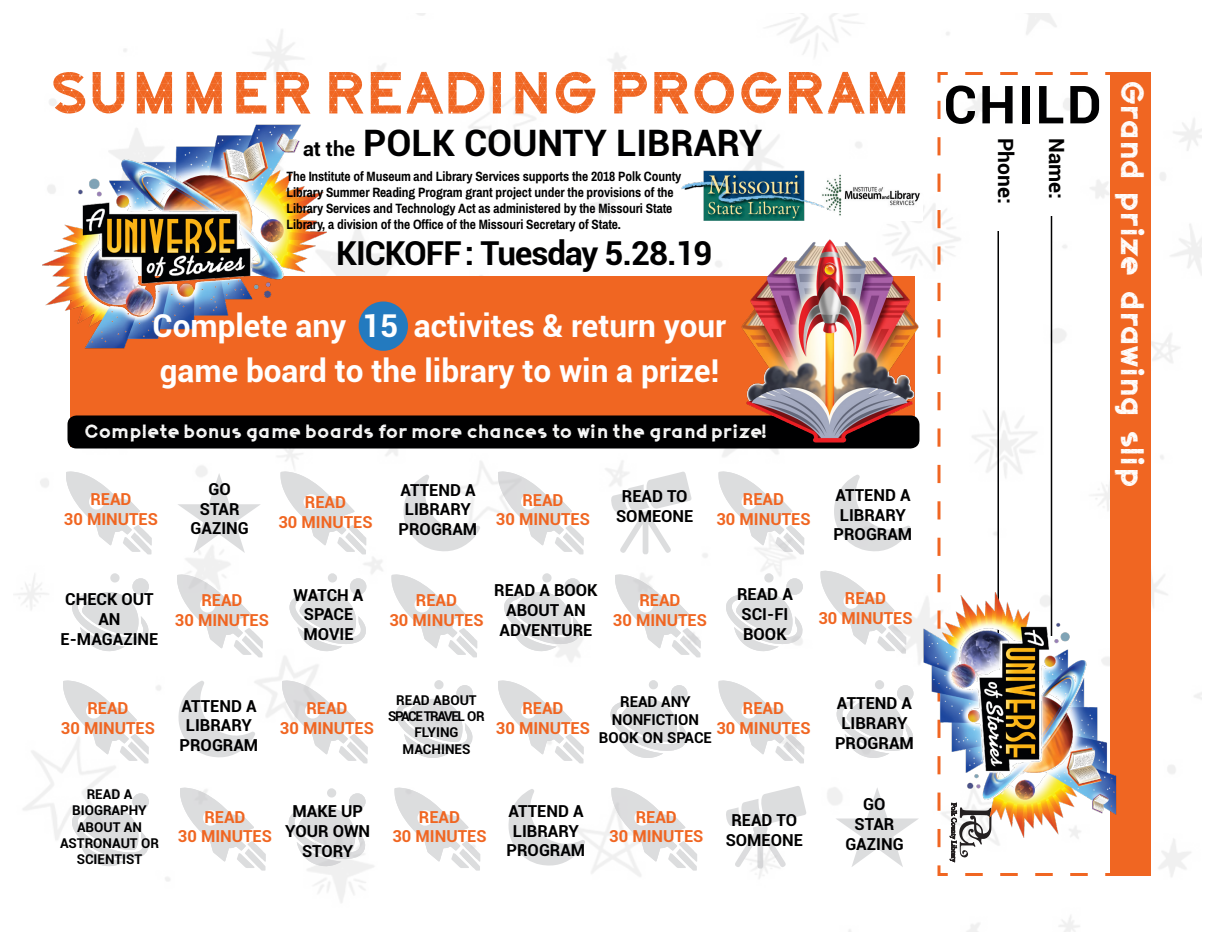
<style>
.page{position:relative;width:1215px;height:945px;background:#fff}
.page>*{position:absolute;margin:0;border:0;box-sizing:border-box;transform-origin:0 0}
.t1{font:60.3px "Space";letter-spacing:.1em;color:#f06622}
.t2{font:700 52.5px "Roboto";letter-spacing:.04em;color:#000001}
.t3{font:700 36.45px "Roboto";color:#000001}
.t4{font:700 33px "Roboto";letter-spacing:-.03em;color:#000001}
.t5{font:33px "Space";letter-spacing:.08em;color:#fff}
.t6{font:700 31.5px/45px "Roboto";color:#fff}
.t7{font:700 21px "Roboto";color:#000001}
.t8{font:19.5px "Space";letter-spacing:.105em;color:#fff}
.t9{font:700 16.5px/19.8px "Roboto";color:#000001;text-align:center}
.t10{font:700 16.5px "Roboto";color:#f06622}
.t11{font:700 15px/18px "Roboto";color:#000001;text-align:center}
.t12{font:700 13.5px/16.2px "Archivo Narrow";letter-spacing:-.01em;color:#000001}
.t13{font:700 13.5px/16.2px "Roboto";color:#000001;text-align:center}
.s1{font-size:20.25px}
</style>
<div class="page">
<img style="left:14px;top:14px;width:1188px;height:918px">
<svg style="left:504px;top:573px;width:77px;height:80px"></svg>
<div style="left:564px;top:578px;width:17px;height:17px;background:#dcddde;border-radius:50%"></div>
<svg style="left:289px;top:573px;width:78px;height:80px"></svg>
<div style="left:350px;top:578px;width:16px;height:17px;background:#dcddde;border-radius:50%"></div>
<svg style="left:72px;top:573px;width:77px;height:80px"></svg>
<div style="left:132px;top:578px;width:17px;height:17px;background:#dcddde;border-radius:50%"></div>
<svg style="left:726px;top:573px;width:77px;height:80px"></svg>
<div style="left:786px;top:578px;width:17px;height:17px;background:#dcddde;border-radius:50%"></div>
<svg style="left:837px;top:680px;width:77px;height:79px"></svg>
<div style="left:897px;top:685px;width:17px;height:17px;background:#dcddde;border-radius:50%"></div>
<svg style="left:610px;top:680px;width:78px;height:79px"></svg>
<div style="left:671px;top:685px;width:16px;height:17px;background:#dcddde;border-radius:50%"></div>
<svg style="left:396px;top:680px;width:77px;height:79px"></svg>
<div style="left:456px;top:685px;width:17px;height:17px;background:#dcddde;border-radius:50%"></div>
<svg style="left:289px;top:788px;width:77px;height:80px"></svg>
<div style="left:349px;top:793px;width:17px;height:17px;background:#dcddde;border-radius:50%"></div>
<svg style="left:72px;top:788px;width:77px;height:80px"></svg>
<div style="left:132px;top:793px;width:17px;height:17px;background:#dcddde;border-radius:50%"></div>
<svg style="left:726px;top:786px;width:81px;height:83px"></svg>
<svg style="left:611px;top:472px;width:81px;height:82px"></svg>
<svg style="left:177px;top:473px;width:84px;height:80px"></svg>
<svg style="left:836px;top:787px;width:83px;height:80px"></svg>
<svg style="left:402px;top:475px;width:78px;height:78px"></svg>
<svg style="left:833px;top:475px;width:78px;height:78px"></svg>
<svg style="left:177px;top:681px;width:78px;height:78px"></svg>
<svg style="left:507px;top:789px;width:78px;height:78px"></svg>
<svg style="left:936px;top:71px;width:216px;height:807px"></svg>
<svg style="left:950px;top:837px;width:41px;height:25px"></svg>
<div style="left:1110px;top:72px;width:40px;height:804px;background:#f06622"></div>
<hr style="left:1051px;top:216px;width:1px;height:420px;background:#000001">
<hr style="left:998px;top:231px;width:1px;height:405px;background:#000001">
<svg style="left:66px;top:472px;width:86px;height:83px"></svg>
<div style="left:89px;top:494px;width:15px;height:16px;background:#fff;border-radius:50%"></div>
<svg style="left:820px;top:571px;width:86px;height:83px"></svg>
<div style="left:843px;top:593px;width:16px;height:16px;background:#fff;border-radius:50%"></div>
<svg style="left:280px;top:472px;width:86px;height:83px"></svg>
<div style="left:303px;top:494px;width:16px;height:16px;background:#fff;border-radius:50%"></div>
<svg style="left:498px;top:472px;width:86px;height:83px"></svg>
<div style="left:521px;top:494px;width:15px;height:16px;background:#fff;border-radius:50%"></div>
<svg style="left:718px;top:472px;width:86px;height:83px"></svg>
<div style="left:741px;top:494px;width:16px;height:16px;background:#fff;border-radius:50%"></div>
<div style="left:70px;top:276px;width:845px;height:171px;background:#f06622"></div>
<img style="left:42px;top:118px;width:285px;height:238px">
<div style="left:68px;top:416px;width:852px;height:32px;background:#000001;border-radius:9px"></div>
<div style="left:359px;top:302px;width:49px;height:49px;background:#237abf;border-radius:50%"></div>
<img style="left:831px;top:170px;width:91px;height:51px">
<img style="left:680px;top:170px;width:151px;height:51px">
<img style="left:918px;top:592px;width:199px;height:245px">
<img style="left:734px;top:234px;width:192px;height:215px">
<svg style="left:177px;top:574px;width:86px;height:83px"></svg>
<div style="left:200px;top:597px;width:15px;height:16px;background:#fff;border-radius:50%"></div>
<svg style="left:391px;top:574px;width:86px;height:83px"></svg>
<div style="left:414px;top:597px;width:16px;height:16px;background:#fff;border-radius:50%"></div>
<svg style="left:615px;top:574px;width:86px;height:83px"></svg>
<div style="left:638px;top:597px;width:15px;height:16px;background:#fff;border-radius:50%"></div>
<svg style="left:498px;top:681px;width:86px;height:83px"></svg>
<div style="left:521px;top:703px;width:15px;height:16px;background:#fff;border-radius:50%"></div>
<svg style="left:282px;top:681px;width:86px;height:83px"></svg>
<div style="left:305px;top:703px;width:15px;height:16px;background:#fff;border-radius:50%"></div>
<svg style="left:63px;top:681px;width:86px;height:83px"></svg>
<div style="left:86px;top:703px;width:15px;height:16px;background:#fff;border-radius:50%"></div>
<svg style="left:718px;top:681px;width:86px;height:83px"></svg>
<div style="left:741px;top:703px;width:16px;height:16px;background:#fff;border-radius:50%"></div>
<svg style="left:611px;top:788px;width:86px;height:83px"></svg>
<div style="left:634px;top:810px;width:16px;height:16px;background:#fff;border-radius:50%"></div>
<svg style="left:394px;top:788px;width:86px;height:83px"></svg>
<div style="left:417px;top:810px;width:16px;height:16px;background:#fff;border-radius:50%"></div>
<svg style="left:180px;top:788px;width:86px;height:83px"></svg>
<div style="left:203px;top:810px;width:15px;height:16px;background:#fff;border-radius:50%"></div>
<p class="t1" style="left:53px;top:53px;width:855px">SUM M ER READI NG PROGRAM</p>
<p class="t3" style="left:303px;top:118px;width:461px"><span class="s1">at the</span> POLK COUNTY LIBRARY</p>
<p class="t12" style="left:286px;top:168px;width:396px">The Institute of Museum and Library Services supports the 2018 Polk County Library Summer Reading Program grant project under the provisions of the Library Services and Technology Act as administered by the Missouri State Library, a division of the Office of the Missouri Secretary of State.</p>
<p class="t4" style="left:336px;top:230px;width:378px">KICKOFF : Tuesday 5.28.19</p>
<p class="t6" style="left:153px;top:302px;width:575px">Complete any 15 activites &amp; return your game board to the library to win a prize!</p>
<p class="t8" style="left:86px;top:418px;width:682px">Complete bonus game boards for more chances to win the grand prize!</p>
<p class="t10" style="left:90px;top:487px;width:43px">READ</p>
<p class="t10" style="left:64px;top:507px;width:96px">30 MINUTES</p>
<p class="t9" style="left:209px;top:478px;width:24px">GO</p>
<p class="t9" style="left:200px;top:498px;width:41px">STAR</p>
<p class="t9" style="left:191px;top:518px;width:60px">GAZING</p>
<p class="t10" style="left:305px;top:490px;width:43px">READ</p>
<p class="t10" style="left:278px;top:510px;width:96px">30 MINUTES</p>
<p class="t9" style="left:399px;top:479px;width:80px">ATTEND A<br>LIBRARY<br>PROGRAM</p>
<p class="t10" style="left:522px;top:488px;width:43px">READ</p>
<p class="t10" style="left:496px;top:508px;width:96px">30 MINUTES</p>
<p class="t9" style="left:622px;top:486px;width:67px">READ TO</p>
<p class="t9" style="left:616px;top:506px;width:79px">SOMEONE</p>
<p class="t10" style="left:743px;top:487px;width:43px">READ</p>
<p class="t10" style="left:716px;top:507px;width:96px">30 MINUTES</p>
<p class="t9" style="left:834px;top:484px;width:80px">ATTEND A<br>LIBRARY<br>PROGRAM</p>
<p class="t9" style="left:65px;top:589px;width:90px">CHECK OUT</p>
<p class="t9" style="left:61px;top:608px;width:99px">AN<br>E-MAGAZINE</p>
<p class="t10" style="left:201px;top:589px;width:43px">READ</p>
<p class="t10" style="left:175px;top:608px;width:96px">30 MINUTES</p>
<p class="t9" style="left:294px;top:584px;width:71px">WATCH A</p>
<p class="t9" style="left:304px;top:604px;width:51px">SPACE</p>
<p class="t9" style="left:303px;top:624px;width:52px">MOVIE</p>
<p class="t10" style="left:416px;top:589px;width:43px">READ</p>
<p class="t10" style="left:389px;top:608px;width:96px">30 MINUTES</p>
<p class="t9" style="left:494px;top:580px;width:105px">READ A BOOK<br>ABOUT AN<br>ADVENTURE</p>
<p class="t10" style="left:639px;top:589px;width:43px">READ</p>
<p class="t10" style="left:613px;top:608px;width:96px">30 MINUTES</p>
<p class="t9" style="left:737px;top:584px;width:57px">READ A</p>
<p class="t9" style="left:742px;top:603px;width:48px">SCI-FI</p>
<p class="t9" style="left:743px;top:623px;width:45px">BOOK</p>
<p class="t10" style="left:845px;top:586px;width:43px">READ</p>
<p class="t10" style="left:818px;top:606px;width:96px">30 MINUTES</p>
<p class="t10" style="left:87px;top:696px;width:43px">READ</p>
<p class="t10" style="left:61px;top:716px;width:96px">30 MINUTES</p>
<p class="t13" style="left:87px;top:786px;width:47px">READ A</p>
<p class="t13" style="left:72px;top:802px;width:76px">BIOGRAPHY<br>ABOUT AN</p>
<p class="t13" style="left:60px;top:834px;width:100px">ASTRONAUT OR<br>SCIENTIST</p>
<p class="t13" style="left:388px;top:692px;width:98px">READ ABOUT<br>SPACE TRAVEL OR<br>FLYING</p>
<p class="t13" style="left:403px;top:740px;width:69px">MACHINES</p>
<p class="t11" style="left:599px;top:693px;width:114px">READ ANY<br>NONFICTION<br>BOOK ON SPACE</p>
<p class="t9" style="left:180px;top:695px;width:80px">ATTEND A<br>LIBRARY<br>PROGRAM</p>
<p class="t9" style="left:835px;top:693px;width:80px">ATTEND A<br>LIBRARY<br>PROGRAM</p>
<p class="t10" style="left:306px;top:696px;width:43px">READ</p>
<p class="t10" style="left:280px;top:716px;width:96px">30 MINUTES</p>
<p class="t10" style="left:522px;top:696px;width:43px">READ</p>
<p class="t10" style="left:496px;top:716px;width:96px">30 MINUTES</p>
<p class="t10" style="left:743px;top:696px;width:43px">READ</p>
<p class="t10" style="left:716px;top:716px;width:96px">30 MINUTES</p>
<p class="t10" style="left:204px;top:805px;width:43px">READ</p>
<p class="t10" style="left:178px;top:825px;width:96px">30 MINUTES</p>
<p class="t9" style="left:285px;top:801px;width:87px">MAKE UP<br>YOUR OWN<br>STORY</p>
<p class="t10" style="left:419px;top:805px;width:43px">READ</p>
<p class="t10" style="left:392px;top:825px;width:96px">30 MINUTES</p>
<p class="t9" style="left:508px;top:800px;width:77px">ATTEND A</p>
<p class="t9" style="left:507px;top:820px;width:80px">LIBRARY<br>PROGRAM</p>
<p class="t10" style="left:636px;top:805px;width:43px">READ</p>
<p class="t10" style="left:609px;top:825px;width:96px">30 MINUTES</p>
<p class="t9" style="left:726px;top:810px;width:79px">READ TO<br>SOMEONE</p>
<p class="t9" style="left:855px;top:794px;width:41px">GO<br>STAR</p>
<p class="t9" style="left:845px;top:834px;width:60px">GAZING</p>
<p class="t2" style="left:944px;top:68px;width:160px">CHILD</p>
<p class="t7" style="left:1021px;top:138px;width:67px;rotate:90deg">Phone:</p>
<p class="t7" style="left:1072px;top:138px;width:63px;rotate:90deg">Name:</p>
<p class="t5" style="left:1154px;top:82px;width:406px;rotate:90deg">Grand prize drawing slip</p>
</div>
